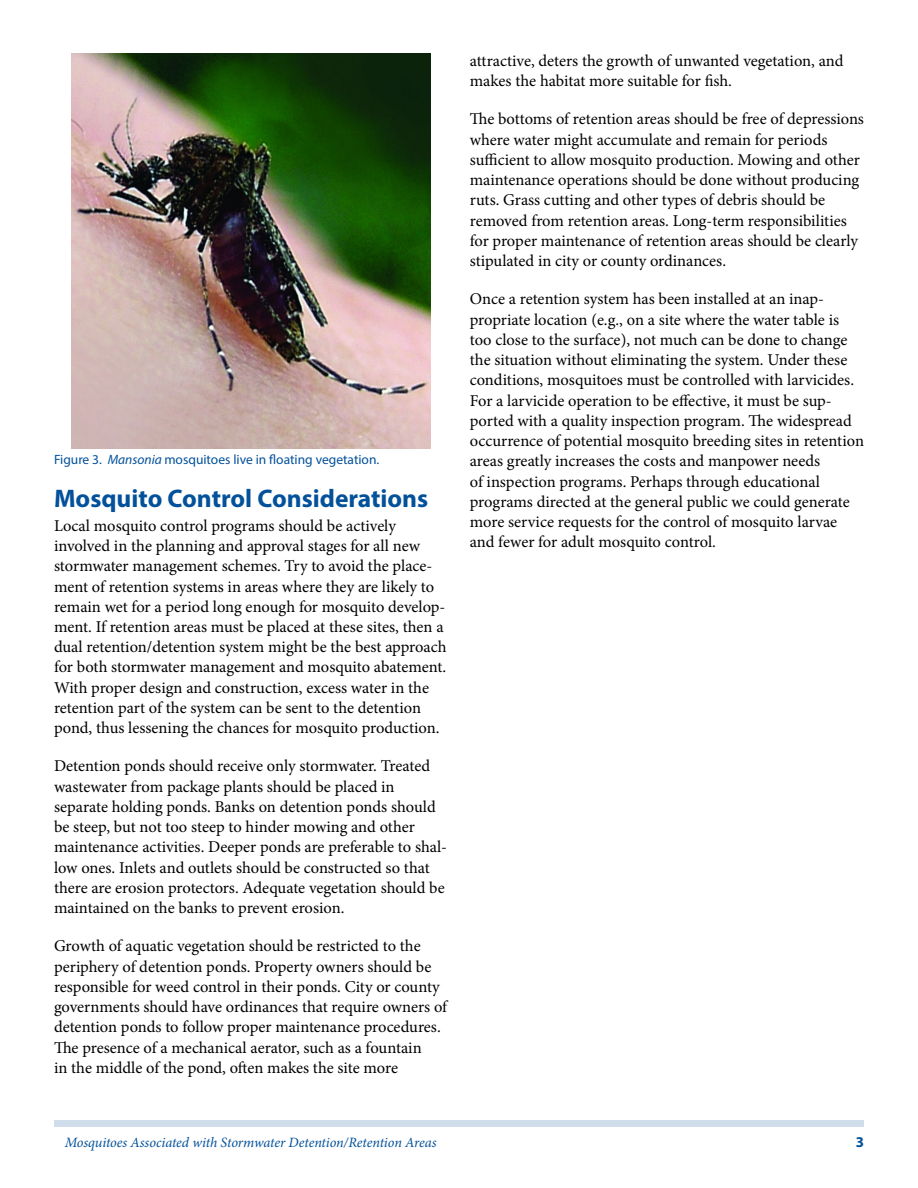
<style>
.page{position:relative;width:918px;height:1188px;background:#fff}
.page>*{position:absolute;margin:0;border:0;box-sizing:border-box;transform-origin:0 0}
.t1{font:700 25.5px "Myriad Pro";color:#03519a}
.t2{font:16.5px/20.2px "Minion Pro";letter-spacing:-.005em;color:#000}
.t3{font:700 15px "Myriad Pro";color:#03519a}
.t4{font:italic 14.25px "Minion Pro";letter-spacing:-.01em;color:#03519a}
.t5{font:13.5px "Myriad Pro";color:#03519a}
.s1{font-style:italic}
</style>
<div class="page">
<div style="left:54px;top:1120px;width:810px;height:7px;background:#d0ddea"></div>
<img style="left:72px;top:54px;width:359px;height:394px">
<p class="t5" style="left:54px;top:451px;width:327px">Figure 3. <span class="s1">Mansonia</span> mosquitoes live in floating vegetation.</p>
<h1 class="t1" style="left:54px;top:482px;width:376px">Mosquito Control Considerations</h1>
<p class="t2" style="left:54px;top:515px;width:394px">Local mosquito control programs should be actively involved in the planning and approval stages for all new stormwater management schemes. Try to avoid the place&shy;ment of retention systems in areas where they are likely to remain wet for a period long enough for mosquito develop&shy;ment. If retention areas must be placed at these sites, then a dual retention/detention system might be the best approach for both stormwater management and mosquito abatement.<br>With proper design and construction, excess water in the retention part of the system can be sent to the detention pond, thus lessening the chances for mosquito production.</p>
<p class="t2" style="left:54px;top:756px;width:395px">Detention ponds should receive only stormwater. Treated wastewater from package plants should be placed in separate holding ponds. Banks on detention ponds should be steep, but not too steep to hinder mowing and other maintenance activities. Deeper ponds are preferable to shal&shy;low ones. Inlets and outlets should be constructed so that there are erosion protectors. Adequate vegetation should be maintained on the banks to prevent erosion.</p>
<p class="t2" style="left:54px;top:936px;width:395px">Growth of aquatic vegetation should be restricted to the periphery of detention ponds. Property owners should be responsible for weed control in their ponds. City or county governments should have ordinances that require owners of detention ponds to follow proper maintenance procedures.<br>The presence of a mechanical aerator, such as a fountain<br>in the middle of the pond, often makes the site more</p>
<p class="t2" style="left:470px;top:51px;width:375px">attractive, deters the growth of unwanted vegetation, and makes the habitat more suitable for fish.</p>
<p class="t2" style="left:470px;top:109px;width:396px">The bottoms of retention areas should be free of depressions where water might accumulate and remain for periods sufficient to allow mosquito production. Mowing and other maintenance operations should be done without producing ruts. Grass cutting and other types of debris should be removed from retention areas. Long-term responsibilities for proper maintenance of retention areas should be clearly stipulated in city or county ordinances.</p>
<p class="t2" style="left:470px;top:289px;width:396px">Once a retention system has been installed at an inap&shy;propriate location (e.g., on a site where the water table is too close to the surface), not much can be done to change the situation without eliminating the system. Under these conditions, mosquitoes must be controlled with larvicides.<br>For a larvicide operation to be effective, it must be sup&shy;ported with a quality inspection program. The widespread occurrence of potential mosquito breeding sites in retention areas greatly increases the costs and manpower needs<br>of inspection programs. Perhaps through educational programs directed at the general public we could generate more service requests for the control of mosquito larvae and fewer for adult mosquito control.</p>
<p class="t4" style="left:65px;top:1133px;width:373px">Mosquitoes Associated with Stormwater Detention/Retention Areas</p>
<p class="t3" style="left:856px;top:1133px;width:10px">3</p>
</div>
